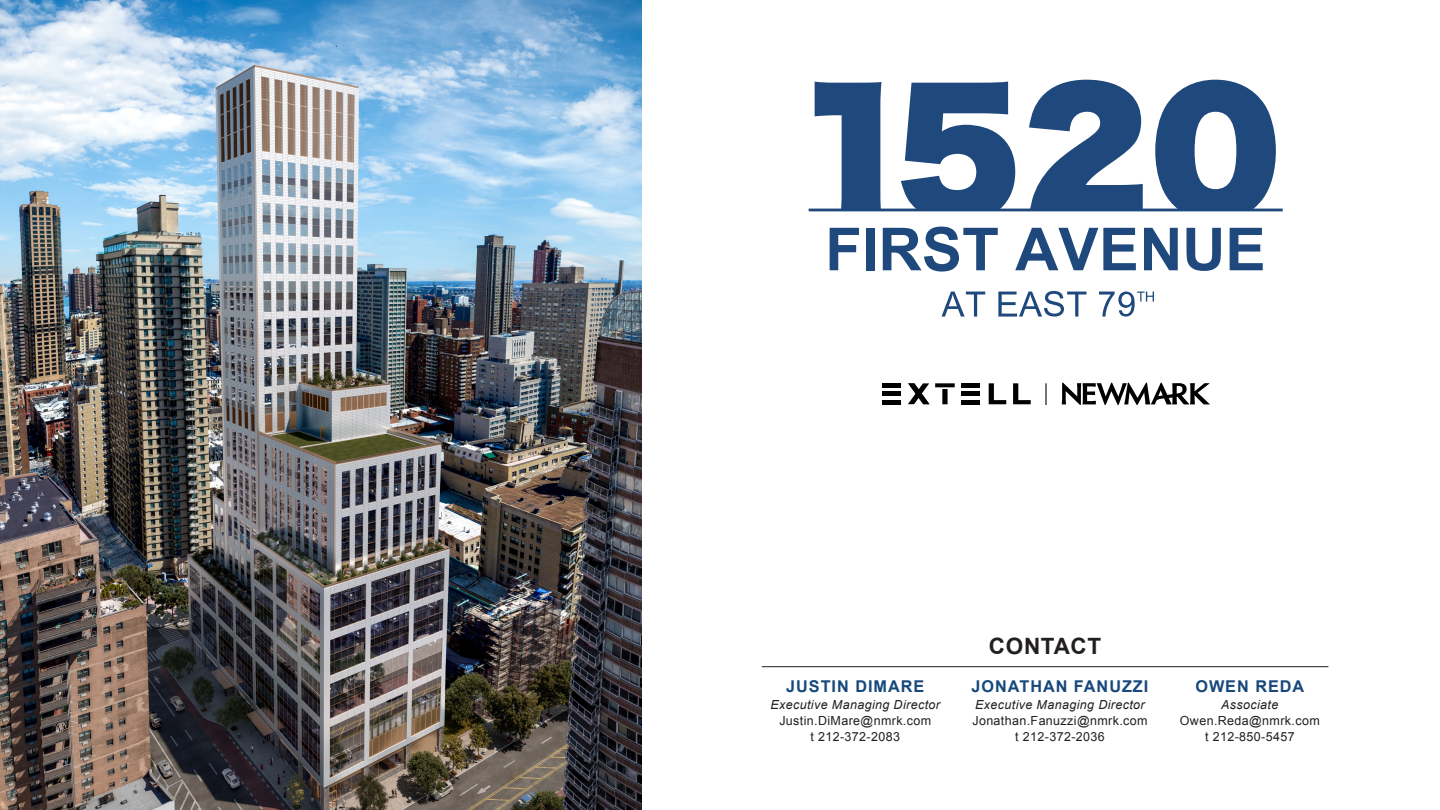
<style>
.page{position:relative;width:1440px;height:810px;background:#fff}
.page>*{position:absolute;margin:0;border:0;box-sizing:border-box;transform-origin:0 0}
.Lead_in_Headers{font:700 22.5px "Arial";letter-spacing:.03em;color:#231f20}
.Body_Copy{font:700 16.25px "Arial";letter-spacing:.06em;color:#16487c}
.Body_Copy-2{font:12.5px "Arial";letter-spacing:.03em;color:#231f20}
.Body_Copy-3{font:italic 12.5px "Arial";letter-spacing:.03em;color:#231f20}
</style>
<div class="page">
<hr style="left:809px;top:209px;width:474px;height:2px;background:#1f497d">
<svg style="left:1029px;top:80px;width:114px;height:129px"></svg>
<svg style="left:1155px;top:80px;width:121px;height:129px"></svg>
<svg style="left:815px;top:82px;width:67px;height:127px"></svg>
<svg style="left:901px;top:82px;width:114px;height:127px"></svg>
<svg style="left:942px;top:292px;width:43px;height:25px"></svg>
<svg style="left:998px;top:291px;width:89px;height:26px"></svg>
<svg style="left:830px;top:228px;width:29px;height:42px"></svg>
<div style="left:866px;top:228px;width:9px;height:42px;background:#1f497d"></div>
<svg style="left:883px;top:227px;width:115px;height:45px"></svg>
<svg style="left:1015px;top:228px;width:121px;height:42px"></svg>
<svg style="left:1144px;top:228px;width:34px;height:42px"></svg>
<svg style="left:1187px;top:228px;width:34px;height:43px"></svg>
<svg style="left:1230px;top:228px;width:33px;height:42px"></svg>
<svg style="left:1099px;top:292px;width:55px;height:25px"></svg>
<svg style="left:1062px;top:383px;width:148px;height:22px"></svg>
<div style="left:882px;top:383px;width:19px;height:5px;background:#000"></div>
<div style="left:882px;top:391px;width:19px;height:5px;background:#000"></div>
<hr style="left:882px;top:400px;width:19px;height:4px;background:#000">
<div style="left:961px;top:383px;width:19px;height:5px;background:#000"></div>
<div style="left:961px;top:391px;width:19px;height:5px;background:#000"></div>
<hr style="left:961px;top:400px;width:19px;height:4px;background:#000">
<svg style="left:935px;top:383px;width:20px;height:21px"></svg>
<svg style="left:989px;top:383px;width:17px;height:21px"></svg>
<svg style="left:1013px;top:383px;width:18px;height:21px"></svg>
<svg style="left:908px;top:383px;width:21px;height:21px"></svg>
<hr style="left:1045px;top:383px;width:2px;height:22px;background:#231f20">
<hr style="left:762px;top:666px;width:566px;height:1px;background:#231f20">
<img style="left:0;top:0;width:641px;height:810px">
<p class="Body_Copy" style="left:786px;top:676px;width:140px">JUSTIN DIMARE</p>
<p class="Body_Copy-3" style="left:771px;top:696px;width:171px">Executive Managing Director</p>
<p class="Body_Copy-2" style="left:779px;top:712px;width:153px">Justin.DiMare@nmrk.com</p>
<p class="Body_Copy-2" style="left:810px;top:729px;width:91px">t 212-372-2083</p>
<p class="Lead_in_Headers" style="left:989px;top:631px;width:114px">CONTACT</p>
<p class="Body_Copy" style="left:972px;top:676px;width:178px">JONATHAN FANUZZI</p>
<p class="Body_Copy-3" style="left:975px;top:696px;width:171px">Executive Managing Director</p>
<p class="Body_Copy-2" style="left:972px;top:712px;width:177px">Jonathan.Fanuzzi@nmrk.com</p>
<p class="Body_Copy-2" style="left:1015px;top:729px;width:91px">t 212-372-2036</p>
<p class="Body_Copy" style="left:1195px;top:676px;width:110px">OWEN REDA</p>
<p class="Body_Copy-3" style="left:1221px;top:696px;width:59px">Associate</p>
<p class="Body_Copy-2" style="left:1180px;top:712px;width:141px">Owen.Reda@nmrk.com</p>
<p class="Body_Copy-2" style="left:1205px;top:729px;width:91px">t 212-850-5457</p>
</div>
